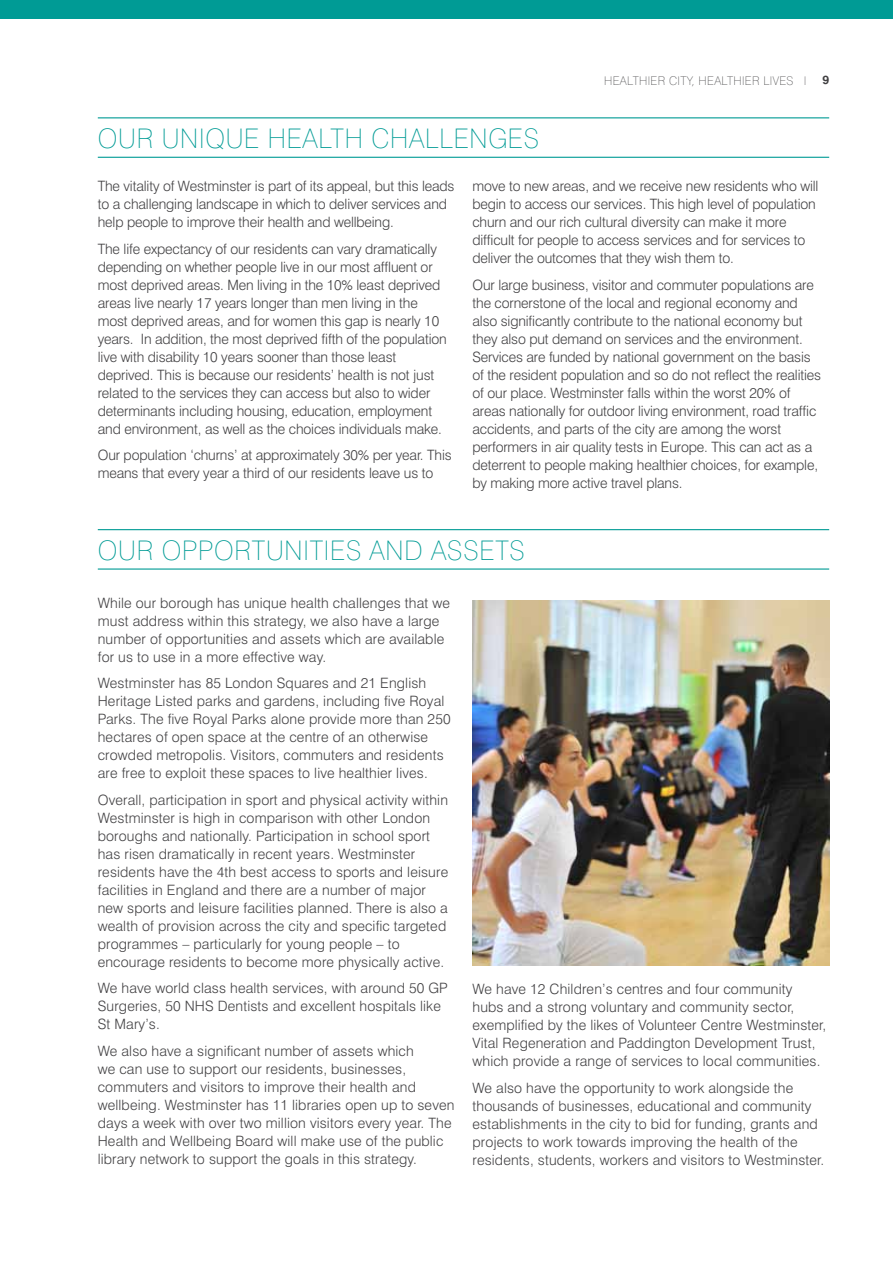
<style>
.page{position:relative;width:893px;height:1263px;background:#fff}
.page>*{position:absolute;margin:0;border:0;box-sizing:border-box;transform-origin:0 0}
.t1{font:100 27px "Swiss 721 BT";letter-spacing:.03em;color:#009b95}
.t2{font:300 14.25px/18px "Swiss 721 BT";letter-spacing:.01em;color:#414042}
.t3{font:300 14.25px/18px "Swiss 721 BT";letter-spacing:-.01em;color:#414042}
.t4{font:100 12px "Swiss 721 BT";letter-spacing:.065em;color:#414042}
.t5{font:700 12px "Swiss 721 BT";color:#414042}
</style>
<div class="page">
<div style="left:0;top:0;width:893px;height:18px;background:#009b95"></div>
<hr style="left:98px;top:117px;width:731px;height:1px;background:#009b95">
<hr style="left:98px;top:157px;width:731px;height:1px;background:#009b95">
<hr style="left:98px;top:529px;width:731px;height:1px;background:#009b95">
<hr style="left:98px;top:568px;width:731px;height:2px;background:#009b95">
<img style="left:472px;top:600px;width:357px;height:366px">
<p class="t4" style="left:604px;top:73px;width:204px">H EALTHIER CITY, H EALTHIER LIVES L</p>
<p class="t5" style="left:822px;top:73px;width:8px">9</p>
<h1 class="t1" style="left:98px;top:122px;width:443px">OUR UNIQUE HEALTH CHALLENGES</h1>
<p class="t3" style="left:98px;top:177px;width:358px">The vitality of Westminster is part of its appeal, but this leads to a challenging landscape in which to deliver services and help people to improve their health and wellbeing.</p>
<p class="t3" style="left:98px;top:239px;width:350px">The life expectancy of our residents can vary dramatically depending on whether people live in our most affluent or most deprived areas. Men living in the 10% least deprived areas live nearly 17 years longer than men living in the most deprived areas, and for women this gap is nearly 10 years. In addition, the most deprived fifth of the population live with disability 10 years sooner than those least deprived. This is because our residents’ health is not just related to the services they can access but also to wider determinants including housing, education, employment and environment, as well as the choices individuals make.</p>
<p class="t3" style="left:98px;top:446px;width:355px">Our population ‘churns’ at approximately 30% per year. This means that every year a third of our residents leave us to</p>
<p class="t3" style="left:472px;top:177px;width:347px">move to new areas, and we receive new residents who will begin to access our services. This high level of population churn and our rich cultural diversity can make it more difficult for people to access services and for services to deliver the outcomes that they wish them to.</p>
<p class="t3" style="left:472px;top:275px;width:350px">Our large business, visitor and commuter populations are the cornerstone of the local and regional economy and also significantly contribute to the national economy but they also put demand on services and the environment.<br>Services are funded by national government on the basis of the resident population and so do not reflect the realities of our place. Westminster falls within the worst 20% of areas nationally for outdoor living environment, road traffic accidents, and parts of the city are among the worst performers in air quality tests in Europe. This can act as a deterrent to people making healthier choices, for example, by making more active travel plans.</p>
<h1 class="t1" style="left:98px;top:534px;width:428px">OUR OPPORTUNITIES AND ASSETS</h1>
<p class="t2" style="left:98px;top:594px;width:354px">While our borough has unique health challenges that we must address within this strategy, we also have a large number of opportunities and assets which are available for us to use in a more effective way.</p>
<p class="t2" style="left:98px;top:674px;width:354px">Westminster has 85 London Squares and 21 English Heritage Listed parks and gardens, including five Royal Parks. The five Royal Parks alone provide more than 250 hectares of open space at the centre of an otherwise crowded metropolis. Visitors, commuters and residents are free to exploit these spaces to live healthier lives.</p>
<p class="t2" style="left:98px;top:791px;width:352px">Overall, participation in sport and physical activity within Westminster is high in comparison with other London boroughs and nationally. Participation in school sport has risen dramatically in recent years. Westminster residents have the 4th best access to sports and leisure facilities in England and there are a number of major new sports and leisure facilities planned. There is also a wealth of provision across the city and specific targeted programmes – particularly for young people – to encourage residents to become more physically active.</p>
<p class="t2" style="left:98px;top:979px;width:352px">We have world class health services, with around 50 GP<br>Surgeries, 50 NHS Dentists and excellent hospitals like<br>St Mary’s.</p>
<p class="t2" style="left:98px;top:1042px;width:358px">We also have a significant number of assets which<br>we can use to support our residents, businesses, commuters and visitors to improve their health and wellbeing. Westminster has 11 libraries open up to seven days a week with over two million visitors every year. The Health and Wellbeing Board will make use of the public library network to support the goals in this strategy.</p>
<p class="t2" style="left:472px;top:980px;width:355px">We have 12 Children’s centres and four community hubs and a strong voluntary and community sector, exemplified by the likes of Volunteer Centre Westminster, Vital Regeneration and Paddington Development Trust, which provide a range of services to local communities.</p>
<p class="t2" style="left:472px;top:1079px;width:353px">We also have the opportunity to work alongside the thousands of businesses, educational and community establishments in the city to bid for funding, grants and projects to work towards improving the health of the residents, students, workers and visitors to Westminster.</p>
</div>
